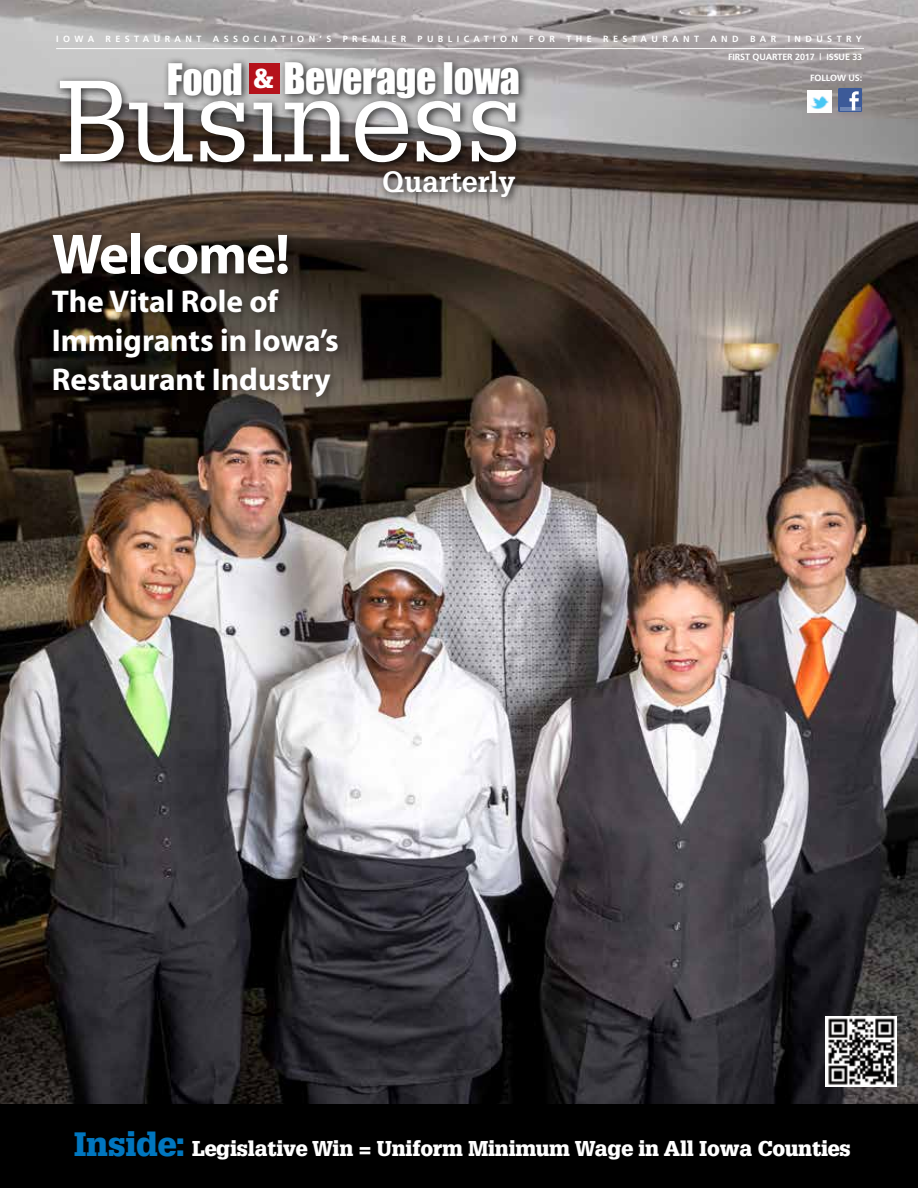
<style>
.page{position:relative;width:918px;height:1188px;background:#fff}
.page>*{position:absolute;margin:0;border:0;box-sizing:border-box;transform-origin:0 0}
.t1{font:700 57px "Myriad Pro";letter-spacing:-.02em;color:#fff}
.t2{font:39.9px "Impact";letter-spacing:-.01em;color:#fff}
.t3{font:700 31.5px/39px "Myriad";color:#fff}
.t4{font:700 28.8px "Glypha";letter-spacing:-.01em;color:#fff}
.t5{font:900 21px "Glypha";letter-spacing:-.01em;color:#fff}
.t6{font:700 9px "Frutiger";letter-spacing:.49em;color:#fff}
.t7{font:700 9px "Frutiger";letter-spacing:-.01em;color:#fff}
.s1{font-size:33px;color:#0076bf}
</style>
<div class="page">
<img style="left:0;top:0;width:918px;height:1104px">
<hr style="left:56px;top:48px;width:808px;height:1px;background:#fff">
<div style="left:54px;top:75px;width:472px;height:97px;background:#000;opacity:.75"></div>
<svg style="left:60px;top:81px;width:456px;height:81px"></svg>
<div style="left:279px;top:56px;width:250px;height:53px;background:#000;opacity:.75"></div>
<div style="left:249px;top:63px;width:31px;height:31px;background:#b5121b"></div>
<div style="left:163px;top:57px;width:89px;height:48px;background:#000;opacity:.75"></div>
<div style="left:378px;top:165px;width:147px;height:42px;background:#000;opacity:.75"></div>
<svg style="left:838px;top:88px;width:24px;height:24px"></svg>
<img style="left:807px;top:90px;width:24px;height:22px">
<img style="left:826px;top:1016px;width:70px;height:71px">
<div style="left:0;top:1104px;width:918px;height:84px;background:#000"></div>
<div style="left:47px;top:227px;width:301px;height:180px;background:#000;opacity:.47"></div>
<p class="t6" style="left:56px;top:34px;width:39px">IOWA</p>
<p class="t6" style="left:105px;top:34px;width:97px">RESTAURANT</p>
<p class="t6" style="left:213px;top:34px;width:120px">ASSOCIATION’S</p>
<p class="t6" style="left:343px;top:34px;width:65px">PREMIER</p>
<p class="t6" style="left:418px;top:34px;width:102px">PUBLICATION</p>
<p class="t6" style="left:529px;top:34px;width:27px">FOR</p>
<p class="t6" style="left:566px;top:34px;width:27px">THE</p>
<p class="t6" style="left:603px;top:34px;width:97px">RESTAURANT</p>
<p class="t6" style="left:710px;top:34px;width:30px">AND</p>
<p class="t6" style="left:750px;top:34px;width:28px">BAR</p>
<p class="t6" style="left:788px;top:34px;width:76px">INDUSTRY</p>
<p class="t2" style="left:167px;top:48px;width:355px">Food <sup>&amp;</sup> Beverage Iowa</p>
<p class="t7" style="left:728px;top:51px;width:136px">FIRST QUARTER 2017 | ISSUE 33</p>
<p class="t7" style="left:810px;top:72px;width:54px">FOLLOW US:</p>
<p class="t1" style="left:52px;top:217px;width:240px">Welcome!</p>
<p class="t3" style="left:52px;top:283px;width:289px">The Vital Role of<br>Immigrants in Iowa’s<br>Restaurant Industry</p>
<p class="t4" style="left:382px;top:164px;width:135px">Quarterly</p>
<p class="t5" style="left:74px;top:1136px;width:778px"><span class="s1">Inside:</span> Legislative Win = Uniform Minimum Wage in All Iowa Counties</p>
</div>
